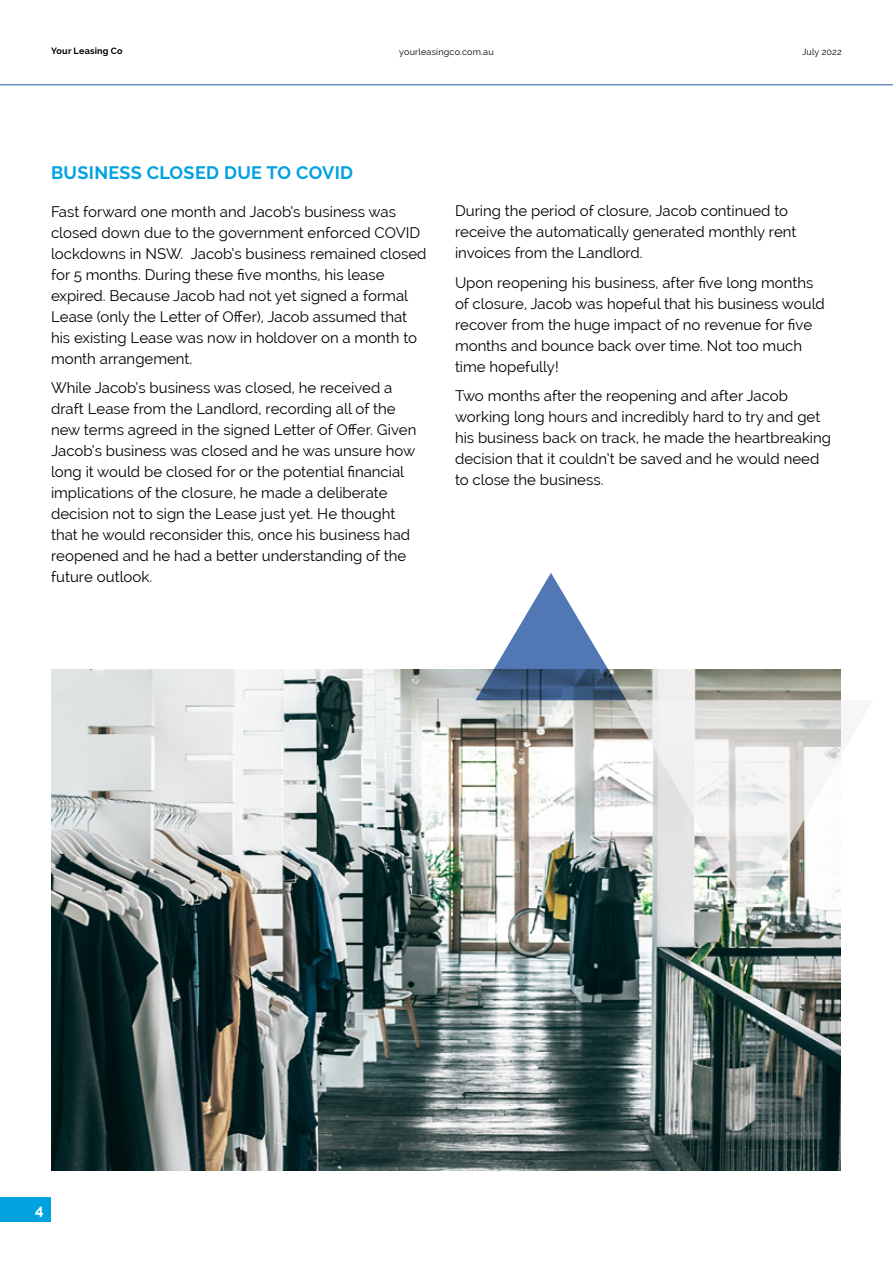
<style>
.page{position:relative;width:893px;height:1263px;background:#fff}
.page>*{position:absolute;margin:0;border:0;box-sizing:border-box;transform-origin:0 0}
.t1{font:700 18px "Raleway";letter-spacing:.02em;color:#00a2e0}
.t2{font:15px/21px "Raleway";color:#000}
.t3{font:700 15px "Raleway";color:#fff}
.t4{font:9px "Raleway";letter-spacing:.02em;color:#000}
.t5{font:700 9px "Raleway";letter-spacing:.025em;color:#000}
</style>
<div class="page">
<img style="left:51px;top:669px;width:789px;height:501px">
<svg style="left:626px;top:700px;width:215px;height:214px"></svg>
<svg style="left:475px;top:573px;width:151px;height:127px"></svg>
<hr style="left:0;top:84px;width:893px;height:1px;background:#2657a2">
<div style="left:0;top:1197px;width:51px;height:25px;background:#00a2e0"></div>
<p class="t5" style="left:51px;top:46px;width:73px">Your Leasing Co</p>
<p class="t4" style="left:399px;top:47px;width:96px">yourleasingco.com.au</p>
<p class="t4" style="left:802px;top:47px;width:41px">July 2022</p>
<p class="t1" style="left:51px;top:162px;width:304px">BUSINESS CLOSED DUE TO COVID</p>
<p class="t2" style="left:51px;top:201px;width:377px">Fast forward one month and Jacob’s business was closed down due to the government enforced COVID lockdowns in NSW. Jacob’s business remained closed for 5 months. During these five months, his lease expired. Because Jacob had not yet signed a formal Lease (only the Letter of Offer), Jacob assumed that his existing Lease was now in holdover on a month to month arrangement.</p>
<p class="t2" style="left:51px;top:377px;width:367px">While Jacob’s business was closed, he received a draft Lease from the Landlord, recording all of the new terms agreed in the signed Letter of Offer. Given Jacob’s business was closed and he was unsure how long it would be closed for or the potential financial implications of the closure, he made a deliberate decision not to sign the Lease just yet. He thought that he would reconsider this, once his business had reopened and he had a better understanding of the future outlook.</p>
<p class="t2" style="left:455px;top:200px;width:343px">During the period of closure, Jacob continued to receive the automatically generated monthly rent invoices from the Landlord.</p>
<p class="t2" style="left:455px;top:272px;width:371px">Upon reopening his business, after five long months of closure, Jacob was hopeful that his business would recover from the huge impact of no revenue for five months and bounce back over time. Not too much time hopefully!</p>
<p class="t2" style="left:455px;top:385px;width:378px">Two months after the reopening and after Jacob working long hours and incredibly hard to try and get his business back on track, he made the heartbreaking decision that it couldn’t be saved and he would need to close the business.</p>
<p class="t3" style="left:35px;top:1201px;width:10px">4</p>
</div>
